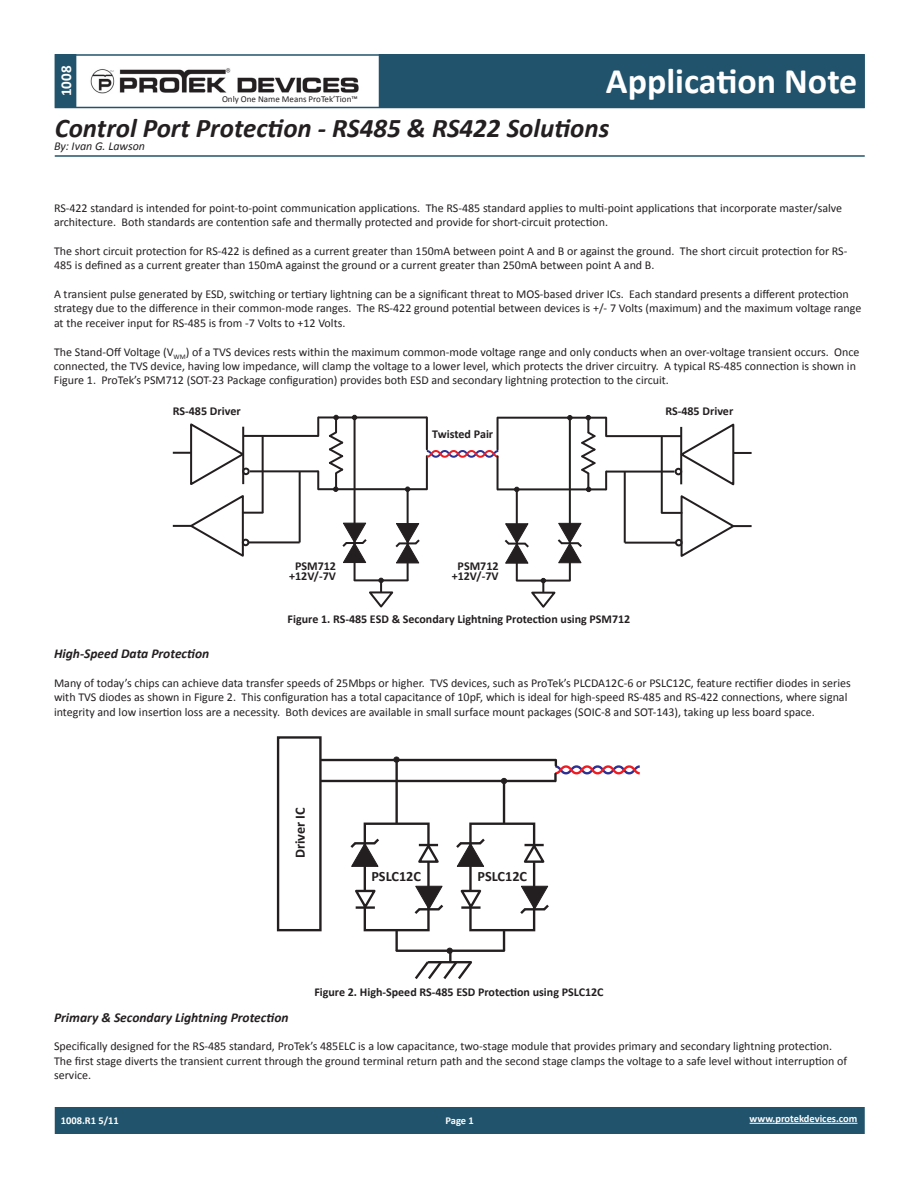
<style>
.page{position:relative;width:918px;height:1188px;background:#fff}
.page>*{position:absolute;margin:0;border:0;box-sizing:border-box;transform-origin:0 0}
.t1{font:700 36px "Calibri";color:#fff}
.t2{font:italic 700 27px "Calibri";color:#231f20}
.t3{font:700 15px "Calibri";color:#fff}
.t4{font:700 14.25px "Calibri";color:#231f20}
.t5{font:italic 700 13.5px "Calibri";color:#231f20}
.t6{font:12px/14.4px "Calibri";color:#231f20}
.t7{font:700 12px/10.1px "Calibri";color:#231f20;text-align:center}
.t8{font:italic 12px "Calibri";color:#231f20}
.t9{font:700 10.5px "Calibri";color:#fff}
.t10{font:9px "Calibri";color:#231f20}
</style>
<div class="page">
<div style="left:55px;top:1107px;width:810px;height:27px;background:#21536c"></div>
<div style="left:55px;top:54px;width:21px;height:54px;background:#21536c"></div>
<div style="left:379px;top:54px;width:486px;height:54px;background:#21536c"></div>
<div style="left:55px;top:54px;width:810px;height:54px;border:2px solid #21536c"></div>
<hr style="left:750px;top:1123px;width:107px;height:1px;background:#fff">
<hr style="left:55px;top:155px;width:810px;height:2px;background:#21536c">
<img style="left:90px;top:68px;width:269px;height:26px">
<hr style="left:426px;top:417px;width:2px;height:32px;background:#231f20">
<svg style="left:395px;top:523px;width:25px;height:41px"></svg>
<svg style="left:342px;top:522px;width:25px;height:41px"></svg>
<hr style="left:354px;top:417px;width:2px;height:163px;background:#231f20">
<hr style="left:407px;top:489px;width:2px;height:91px;background:#231f20">
<hr style="left:355px;top:579px;width:53px;height:2px;background:#231f20">
<hr style="left:318px;top:488px;width:109px;height:2px;background:#231f20">
<hr style="left:318px;top:416px;width:109px;height:2px;background:#231f20">
<svg style="left:317px;top:417px;width:2px;height:19px"></svg>
<svg style="left:317px;top:471px;width:2px;height:18px"></svg>
<hr style="left:250px;top:470px;width:68px;height:2px;background:#231f20">
<hr style="left:243px;top:435px;width:75px;height:2px;background:#231f20">
<hr style="left:243px;top:512px;width:20px;height:2px;background:#231f20">
<hr style="left:248px;top:541px;width:52px;height:2px;background:#231f20">
<hr style="left:299px;top:471px;width:2px;height:71px;background:#231f20">
<hr style="left:262px;top:436px;width:2px;height:77px;background:#231f20">
<div style="left:242px;top:539px;width:7px;height:7px;border:2px solid #231f20;border-radius:50%"></div>
<div style="left:242px;top:468px;width:8px;height:7px;border:2px solid #231f20;border-radius:50%"></div>
<svg style="left:173px;top:423px;width:73px;height:134px"></svg>
<svg style="left:327px;top:415px;width:18px;height:77px"></svg>
<svg style="left:366px;top:578px;width:30px;height:30px"></svg>
<hr style="left:426px;top:456px;width:2px;height:33px;background:#231f20">
<svg style="left:425px;top:449px;width:74px;height:10px"></svg>
<svg style="left:504px;top:523px;width:25px;height:41px"></svg>
<svg style="left:557px;top:523px;width:25px;height:40px"></svg>
<hr style="left:569px;top:418px;width:2px;height:163px;background:#231f20">
<hr style="left:516px;top:489px;width:2px;height:92px;background:#231f20">
<hr style="left:517px;top:580px;width:53px;height:2px;background:#231f20">
<hr style="left:498px;top:488px;width:108px;height:2px;background:#231f20">
<hr style="left:498px;top:417px;width:108px;height:2px;background:#231f20">
<svg style="left:605px;top:418px;width:2px;height:18px"></svg>
<svg style="left:605px;top:472px;width:2px;height:17px"></svg>
<hr style="left:606px;top:471px;width:69px;height:2px;background:#231f20">
<hr style="left:606px;top:435px;width:75px;height:2px;background:#231f20">
<hr style="left:662px;top:512px;width:20px;height:2px;background:#231f20">
<hr style="left:625px;top:542px;width:51px;height:2px;background:#231f20">
<hr style="left:624px;top:472px;width:2px;height:71px;background:#231f20">
<hr style="left:661px;top:436px;width:2px;height:77px;background:#231f20">
<div style="left:675px;top:539px;width:8px;height:7px;border:2px solid #231f20;border-radius:50%"></div>
<div style="left:675px;top:468px;width:7px;height:7px;border:2px solid #231f20;border-radius:50%"></div>
<svg style="left:679px;top:423px;width:73px;height:134px"></svg>
<svg style="left:579px;top:415px;width:18px;height:77px"></svg>
<svg style="left:567px;top:415px;width:5px;height:5px"></svg>
<svg style="left:528px;top:578px;width:31px;height:30px"></svg>
<hr style="left:497px;top:456px;width:2px;height:33px;background:#231f20">
<hr style="left:497px;top:418px;width:2px;height:32px;background:#231f20">
<div style="left:393px;top:757px;width:7px;height:6px;border:1px solid #231f20;border-radius:50%"></div>
<svg style="left:350px;top:836px;width:29px;height:31px"></svg>
<svg style="left:414px;top:885px;width:30px;height:29px"></svg>
<div style="left:364px;top:823px;width:66px;height:108px;border:2px solid #231f20"></div>
<svg style="left:355px;top:889px;width:21px;height:21px"></svg>
<svg style="left:418px;top:843px;width:21px;height:21px"></svg>
<svg style="left:456px;top:838px;width:29px;height:29px"></svg>
<svg style="left:520px;top:885px;width:29px;height:32px"></svg>
<div style="left:469px;top:823px;width:66px;height:108px;border:2px solid #231f20"></div>
<svg style="left:460px;top:889px;width:22px;height:21px"></svg>
<svg style="left:523px;top:843px;width:22px;height:21px"></svg>
<hr style="left:395px;top:930px;width:3px;height:21px;background:#231f20">
<hr style="left:503px;top:930px;width:2px;height:21px;background:#231f20">
<hr style="left:397px;top:950px;width:107px;height:2px;background:#231f20">
<svg style="left:412px;top:948px;width:62px;height:31px"></svg>
<hr style="left:395px;top:760px;width:3px;height:64px;background:#231f20">
<hr style="left:503px;top:781px;width:2px;height:43px;background:#231f20">
<hr style="left:320px;top:780px;width:236px;height:2px;background:#231f20">
<hr style="left:320px;top:759px;width:236px;height:2px;background:#231f20">
<svg style="left:501px;top:778px;width:6px;height:6px"></svg>
<div style="left:277px;top:736px;width:45px;height:195px;border:2px solid #231f20"></div>
<svg style="left:553px;top:760px;width:87px;height:21px"></svg>
<p class="t3" style="left:56px;top:96px;width:32px;rotate:-90deg">1008</p>
<h1 class="t1" style="left:606px;top:58px;width:253px">Application Note</h1>
<h2 class="t2" style="left:55px;top:111px;width:556px">Control Port Protection - RS485 &amp; RS422 Solutions</h2>
<p class="t8" style="left:54px;top:138px;width:93px">By: Ivan G. Lawson</p>
<p class="t10" style="left:222px;top:93px;width:137px">Only One Name Means ProTek’Tion™</p>
<p class="t6" style="left:54px;top:200px;width:790px">RS-422 standard is intended for point-to-point communication applications. The RS-485 standard applies to multi-point applications that incorporate master/salve architecture. Both standards are contention safe and thermally protected and provide for short-circuit protection.</p>
<p class="t6" style="left:54px;top:244px;width:795px">The short circuit protection for RS-422 is defined as a current greater than 150mA between point A and B or against the ground. The short circuit protection for RS-<br>485 is defined as a current greater than 150mA against the ground or a current greater than 250mA between point A and B.</p>
<p class="t6" style="left:54px;top:287px;width:809px">A transient pulse generated by ESD, switching or tertiary lightning can be a significant threat to MOS-based driver ICs. Each standard presents a different protection strategy due to the difference in their common-mode ranges. The RS-422 ground potential between devices is +/- 7 Volts (maximum) and the maximum voltage range at the receiver input for RS-485 is from -7 Volts to +12 Volts.</p>
<p class="t6" style="left:54px;top:344px;width:807px">The Stand-Off Voltage (V<sub>WM</sub>) of a TVS devices rests within the maximum common-mode voltage range and only conducts when an over-voltage transient occurs. Once connected, the TVS device, having low impedance, will clamp the voltage to a lower level, which protects the driver circuitry. A typical RS-485 connection is shown in<br>Figure 1. ProTek’s PSM712 (SOT-23 Package configuration) provides both ESD and secondary lightning protection to the circuit.</p>
<p class="t7" style="left:173px;top:406px;width:69px">RS-485 Driver</p>
<p class="t7" style="left:665px;top:406px;width:69px">RS-485 Driver</p>
<p class="t7" style="left:432px;top:429px;width:62px">Twisted Pair</p>
<p class="t7" style="left:289px;top:561px;width:48px">PSM712 +12V/-7V</p>
<p class="t7" style="left:452px;top:561px;width:48px">PSM712 +12V/-7V</p>
<p class="t7" style="left:288px;top:614px;width:344px">Figure 1. RS-485 ESD &amp; Secondary Lightning Protection using PSM712</p>
<p class="t5" style="left:54px;top:645px;width:157px">High-Speed Data Protection</p>
<p class="t6" style="left:54px;top:676px;width:798px">Many of today’s chips can achieve data transfer speeds of 25Mbps or higher. TVS devices, such as ProTek’s PLCDA12C-6 or PSLC12C, feature rectifier diodes in series with TVS diodes as shown in Figure 2. This configuration has a total capacitance of 10pF, which is ideal for high-speed RS-485 and RS-422 connections, where signal integrity and low insertion loss are a necessity. Both devices are available in small surface mount packages (SOIC-8 and SOT-143), taking up less board space.</p>
<p class="t4" style="left:291px;top:858px;width:52px;rotate:-90deg">Driver IC</p>
<p class="t4" style="left:371px;top:867px;width:51px">PSLC12C</p>
<p class="t4" style="left:477px;top:867px;width:51px">PSLC12C</p>
<p class="t7" style="left:314px;top:987px;width:291px">Figure 2. High-Speed RS-485 ESD Protection using PSLC12C</p>
<p class="t5" style="left:54px;top:1008px;width:236px">Primary &amp; Secondary Lightning Protection</p>
<p class="t6" style="left:54px;top:1039px;width:795px">Specifically designed for the RS-485 standard, ProTek’s 485ELC is a low capacitance, two-stage module that provides primary and secondary lightning protection.<br>The first stage diverts the transient current through the ground terminal return path and the second stage clamps the voltage to a safe level without interruption of service.</p>
<p class="t9" style="left:61px;top:1114px;width:60px">1008.R1 5/11</p>
<p class="t9" style="left:446px;top:1114px;width:30px">Page 1</p>
<p class="t9" style="left:750px;top:1112px;width:109px">www.protekdevices.com</p>
</div>
